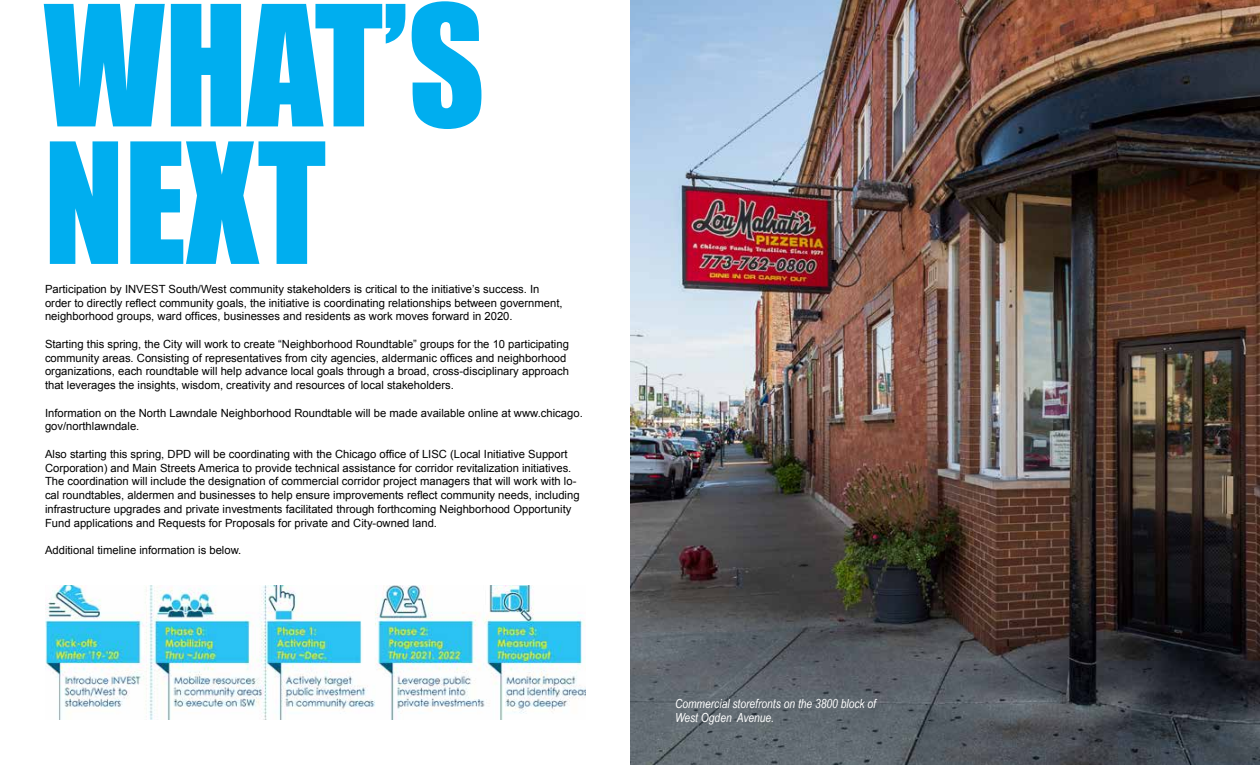
<style>
.page{position:relative;width:1260px;height:765px;background:#fff}
.page>*{position:absolute;margin:0;border:0;box-sizing:border-box;transform-origin:0 0}
.t1{font:155px/137.5px "Impact";color:#00aeef;scale:.96 1}
.t2{font:italic 12.5px/13.8px "Arial Narrow";color:#fff}
.t3{font:11.25px/13.8px "Arial";color:#000}
</style>
<div class="page">
<img style="left:45px;top:585px;width:541px;height:135px">
<img style="left:630px;top:0;width:630px;height:765px">
<h1 class="t1" style="left:44px;top:-7px;width:461px">WHAT’S<br>NEXT</h1>
<p class="t3" style="left:45px;top:282px;width:519px">Participation by INVEST South/West community stakeholders is critical to the initiative’s success. In order to directly reflect community goals, the initiative is coordinating relationships between government, neighborhood groups, ward offices, businesses and residents as work moves forward in 2020.</p>
<p class="t3" style="left:45px;top:337px;width:525px">Starting this spring, the City will work to create “Neighborhood Roundtable” groups for the 10 participating community areas. Consisting of representatives from city agencies, aldermanic offices and neighborhood organizations, each roundtable will help advance local goals through a broad, cross-disciplinary approach that leverages the insights, wisdom, creativity and resources of local stakeholders.</p>
<p class="t3" style="left:45px;top:406px;width:539px">Information on the North Lawndale Neighborhood Roundtable will be made available online at www.chicago. gov/northlawndale.</p>
<p class="t3" style="left:45px;top:447px;width:536px">Also starting this spring, DPD will be coordinating with the Chicago office of LISC (Local Initiative Support Corporation) and Main Streets America to provide technical assistance for corridor revitalization initiatives.<br>The coordination will include the designation of commercial corridor project managers that will work with lo&shy;cal roundtables, aldermen and businesses to help ensure improvements reflect community needs, including infrastructure upgrades and private investments facilitated through forthcoming Neighborhood Opportunity Fund applications and Requests for Proposals for private and City-owned land.</p>
<p class="t3" style="left:45px;top:543px;width:198px">Additional timeline information is below.</p>
<p class="t2" style="left:675px;top:697px;width:203px">Commercial storefronts on the 3800 block of<br>West Ogden Avenue.</p>
</div>
